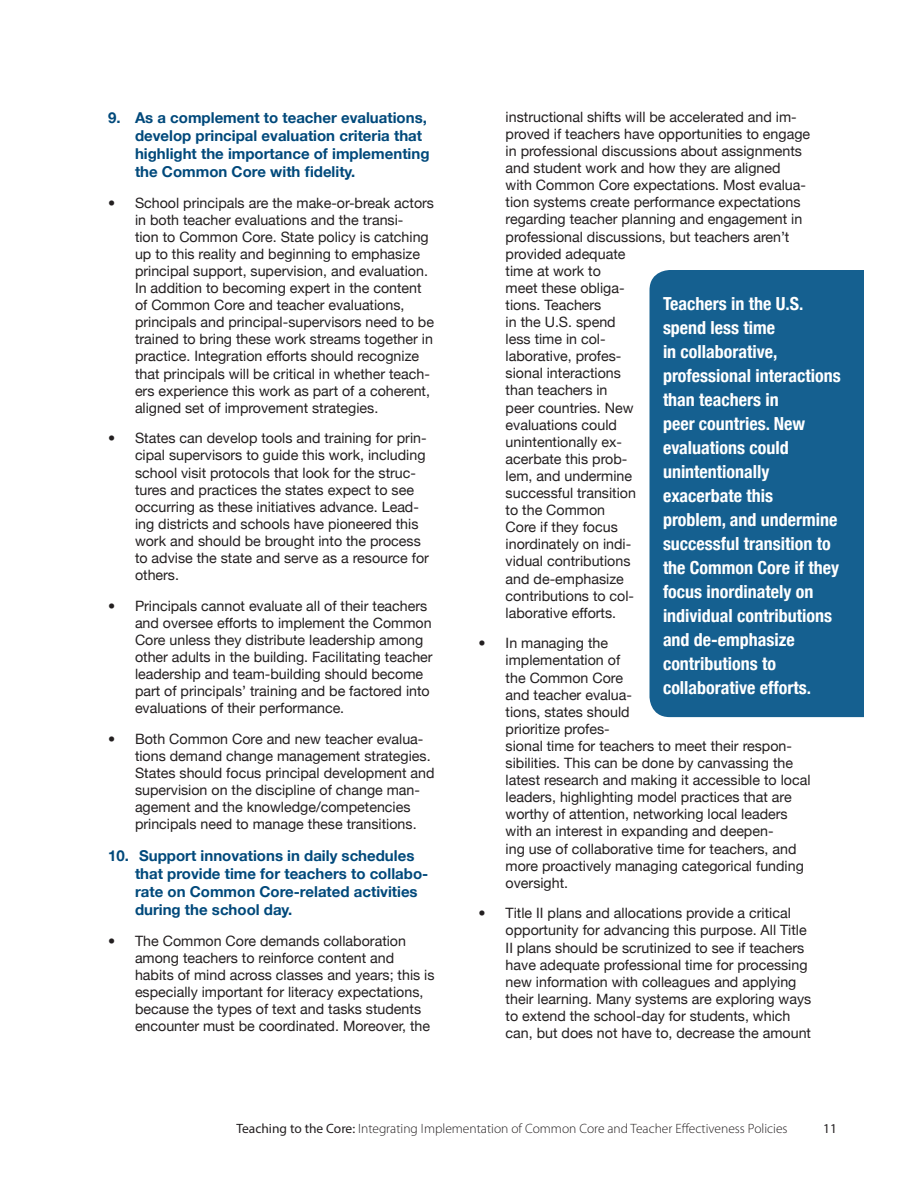
<style>
.page{position:relative;width:918px;height:1188px;background:#fff}
.page>*{position:absolute;margin:0;border:0;box-sizing:border-box;transform-origin:0 0}
.t1{font:700 condensed 18px/24px "Helvetica Neue";color:#fff}
.Body_Copy{font:700 15px/18px "Helvetica Neue";color:#00497b}
.t2{font:14.25px/17.1px "Helvetica Neue";color:#231f20}
.t3{font:300 13.5px "Myriad Pro";color:#231f20}
.t4{font:13.5px "Myriad Pro";color:#231f20}
.s1{font-weight:400}
</style>
<div class="page">
<div style="left:650px;top:270px;width:214px;height:447px;background:#156090"></div>
<p class="Body_Copy" style="left:135px;top:109px;width:296px;text-indent:-27px">9. As a complement to teacher evaluations, develop principal evaluation criteria that highlight the importance of implementing the Common Core with fidelity.</p>
<p class="t2" style="left:135px;top:194px;width:301px;text-indent:-27px">• School principals are the make-or-break actors in both teacher evaluations and the transi-<br>tion to Common Core. State policy is catching up to this reality and beginning to emphasize principal support, supervision, and evaluation.<br>In addition to becoming expert in the content of Common Core and teacher evaluations, principals and principal-supervisors need to be trained to bring these work streams together in practice. Integration efforts should recognize that principals will be critical in whether teach&shy;ers experience this work as part of a coherent, aligned set of improvement strategies.</p>
<p class="t2" style="left:135px;top:430px;width:296px;text-indent:-27px">• States can develop tools and training for prin&shy;cipal supervisors to guide this work, including school visit protocols that look for the struc&shy;tures and practices the states expect to see occurring as these initiatives advance. Lead&shy;ing districts and schools have pioneered this work and should be brought into the process to advise the state and serve as a resource for others.</p>
<p class="t2" style="left:135px;top:597px;width:299px;text-indent:-27px">• Principals cannot evaluate all of their teachers and oversee efforts to implement the Common Core unless they distribute leadership among other adults in the building. Facilitating teacher leadership and team-building should become part of principals’ training and be factored into evaluations of their performance.</p>
<p class="t2" style="left:135px;top:730px;width:301px;text-indent:-27px">• Both Common Core and new teacher evalua&shy;tions demand change management strategies.<br>States should focus principal development and supervision on the discipline of change man&shy;agement and the knowledge/competencies principals need to manage these transitions.</p>
<p class="Body_Copy" style="left:135px;top:847px;width:295px;text-indent:-27px">10. Support innovations in daily schedules that provide time for teachers to collabo&shy;rate on Common Core-related activities during the school day.</p>
<p class="t2" style="left:135px;top:932px;width:301px;text-indent:-27px">• The Common Core demands collaboration among teachers to reinforce content and habits of mind across classes and years; this is especially important for literacy expectations, because the types of text and tasks students encounter must be coordinated. Moreover, the</p>
<p class="t2" style="left:506px;top:108px;width:306px">instructional shifts will be accelerated and im&shy;proved if teachers have opportunities to engage in professional discussions about assignments and student work and how they are aligned with Common Core expectations. Most evalua&shy;tion systems create performance expectations regarding teacher planning and engagement in professional discussions, but teachers aren’t provided adequate<br>time at work to<br>meet these obliga-<br>tions. Teachers<br>in the U.S. spend<br>less time in col-<br>laborative, profes-<br>sional interactions<br>than teachers in<br>peer countries. New<br>evaluations could<br>unintentionally ex-<br>acerbate this prob-<br>lem, and undermine<br>successful transition<br>to the Common<br>Core if they focus<br>inordinately on indi-<br>vidual contributions<br>and de-emphasize<br>contributions to col-<br>laborative efforts.</p>
<p class="t2" style="left:506px;top:635px;width:306px;text-indent:-27px">• In managing the<br>implementation of<br>the Common Core<br>and teacher evalua-<br>tions, states should<br>prioritize profes-<br>sional time for teachers to meet their respon&shy;sibilities. This can be done by canvassing the latest research and making it accessible to local leaders, highlighting model practices that are worthy of attention, networking local leaders with an interest in expanding and deepen-<br>ing use of collaborative time for teachers, and more proactively managing categorical funding oversight.</p>
<p class="t2" style="left:506px;top:905px;width:307px;text-indent:-27px">• Title II plans and allocations provide a critical opportunity for advancing this purpose. All Title II plans should be scrutinized to see if teachers have adequate professional time for processing new information with colleagues and applying their learning. Many systems are exploring ways to extend the school-day for students, which can, but does not have to, decrease the amount</p>
<p class="t1" style="left:663px;top:292px;width:179px">Teachers in the U.S. spend less time<br>in collaborative, professional interactions than teachers in<br>peer countries. New evaluations could unintentionally exacerbate this problem, and undermine successful transition to the Common Core if they focus inordinately on individual contributions and de-emphasize contributions to collaborative efforts.</p>
<p class="t3" style="left:236px;top:1121px;width:553px"><span class="s1">Teaching to the Core:</span> Integrating Implementation of Common Core and Teacher Effectiveness Policies</p>
<p class="t4" style="left:823px;top:1121px;width:15px">11</p>
</div>
